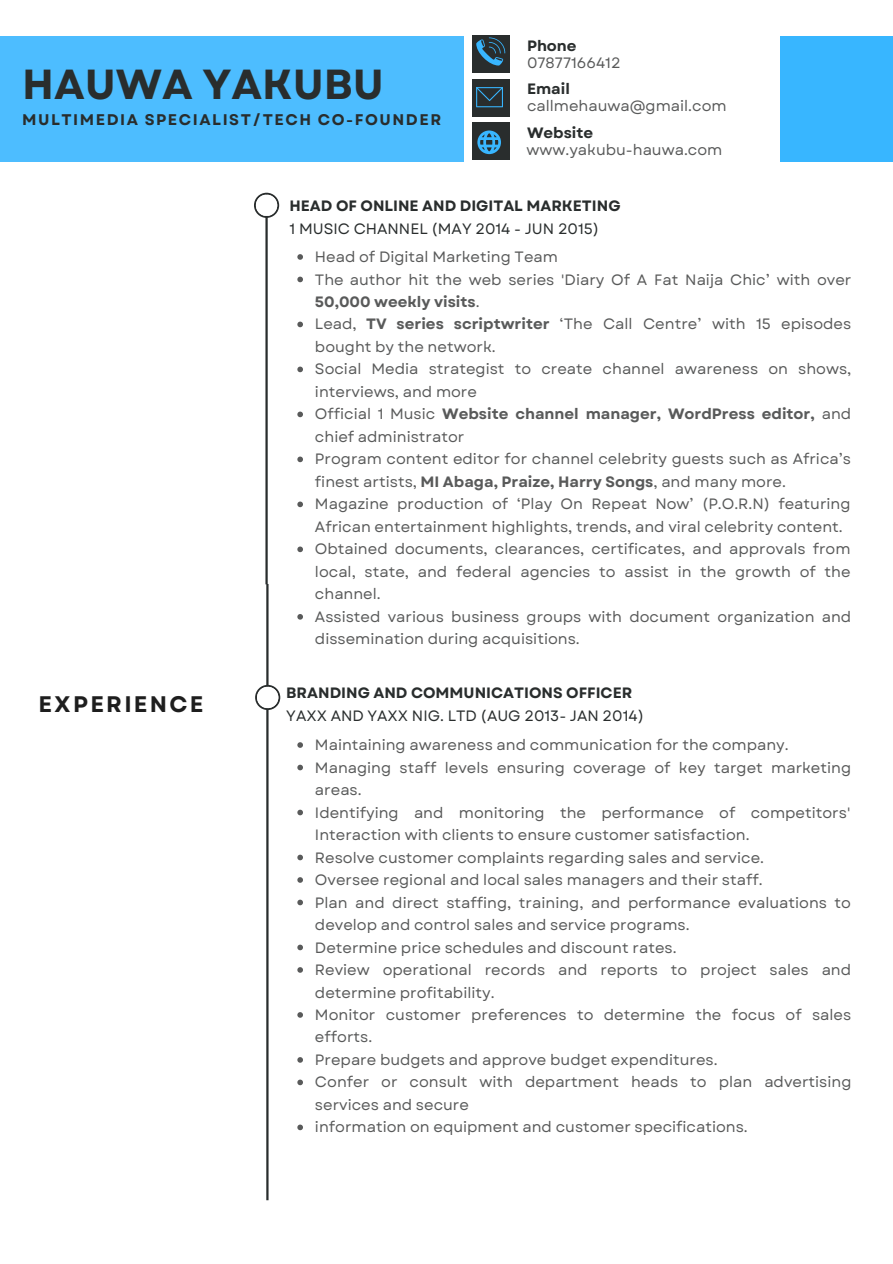
<style>
.page{position:relative;width:893px;height:1264px;background:#fff}
.page>*{position:absolute;margin:0;border:0;box-sizing:border-box;transform-origin:0 0}
.t1{font:700 42px "Garet";color:#292d2d}
.t2{font:700 22.5px "Garet";letter-spacing:.1em;color:#1e1e1e}
.t3{font:700 15.45px "Garet";letter-spacing:.1em;color:#292d2d}
.t4{font:15px/22.5px "Garet";color:#595a5a}
.t5{font:700 15px "Garet";color:#292d2d}
.t6{font:15px "Garet";color:#292d2d}
.s1{font-weight:700}
</style>
<div class="page">
<div style="left:0;top:36px;width:464px;height:126px;background:#4dbdff"></div>
<div style="left:780px;top:36px;width:112px;height:126px;background:#38b6ff"></div>
<div style="left:472px;top:36px;width:37px;height:37px;background:#292d2d"></div>
<div style="left:472px;top:79px;width:37px;height:37px;background:#292d2d"></div>
<div style="left:472px;top:123px;width:37px;height:37px;background:#292d2d"></div>
<svg style="left:297px;top:254px;width:6px;height:6px"></svg>
<svg style="left:297px;top:277px;width:6px;height:5px"></svg>
<svg style="left:297px;top:321px;width:6px;height:6px"></svg>
<svg style="left:297px;top:366px;width:6px;height:6px"></svg>
<svg style="left:297px;top:411px;width:6px;height:6px"></svg>
<svg style="left:297px;top:456px;width:6px;height:6px"></svg>
<svg style="left:297px;top:501px;width:6px;height:6px"></svg>
<svg style="left:297px;top:546px;width:6px;height:6px"></svg>
<svg style="left:297px;top:614px;width:6px;height:5px"></svg>
<hr style="left:265px;top:193px;width:3px;height:391px;background:#292d2d">
<svg style="left:254px;top:193px;width:25px;height:25px"></svg>
<div style="left:256px;top:195px;width:21px;height:21px;background:#fff;border-radius:50%"></div>
<hr style="left:266px;top:584px;width:2px;height:616px;background:#292d2d">
<svg style="left:255px;top:685px;width:25px;height:25px"></svg>
<div style="left:257px;top:686px;width:21px;height:22px;background:#fff;border-radius:50%"></div>
<svg style="left:297px;top:742px;width:6px;height:5px"></svg>
<svg style="left:297px;top:764px;width:6px;height:6px"></svg>
<svg style="left:297px;top:809px;width:6px;height:6px"></svg>
<svg style="left:297px;top:854px;width:6px;height:6px"></svg>
<svg style="left:297px;top:877px;width:6px;height:5px"></svg>
<svg style="left:297px;top:899px;width:6px;height:6px"></svg>
<svg style="left:297px;top:944px;width:6px;height:6px"></svg>
<svg style="left:297px;top:967px;width:6px;height:5px"></svg>
<svg style="left:297px;top:1012px;width:6px;height:5px"></svg>
<svg style="left:297px;top:1057px;width:6px;height:5px"></svg>
<svg style="left:297px;top:1079px;width:6px;height:6px"></svg>
<svg style="left:297px;top:1124px;width:6px;height:6px"></svg>
<svg style="left:477px;top:130px;width:24px;height:24px"></svg>
<svg style="left:476px;top:87px;width:27px;height:20px"></svg>
<svg style="left:476px;top:37px;width:29px;height:29px"></svg>
<h1 class="t1" style="left:22px;top:54px;width:363px">HAUWA YAKUBU</h1>
<p class="t3" style="left:22px;top:109px;width:420px">MULTIMEDIA SPECIALIST/TECH CO-FOUNDER</p>
<p class="t5" style="left:527px;top:34px;width:51px">Phone</p>
<p class="t5" style="left:527px;top:78px;width:44px">Email</p>
<p class="t5" style="left:527px;top:122px;width:68px">Website</p>
<p class="t4" style="left:527px;top:51px;width:95px">07877166412</p>
<p class="t4" style="left:527px;top:95px;width:201px">callmehauwa@gmail.com</p>
<p class="t4" style="left:526px;top:138px;width:197px">www.yakubu-hauwa.com</p>
<p class="t5" style="left:289px;top:195px;width:332px">HEAD OF ONLINE AND DIGITAL MARKETING</p>
<p class="t6" style="left:289px;top:218px;width:311px">1 MUSIC CHANNEL (MAY 2014 - JUN 2015)</p>
<h2 class="t2" style="left:38px;top:688px;width:166px">EXPERIENCE</h2>
<p class="t4" style="left:315px;top:245px;width:538px">Head of Digital Marketing Team<br>The author hit the web series 'Diary Of A Fat Naija Chic’ with over <span class="s1">50,000 weekly visits</span>.<br>Lead, <span class="s1">TV series scriptwriter</span> ‘The Call Centre’ with 15 episodes bought by the network.<br>Social Media strategist to create channel awareness on shows, interviews, and more<br>Official 1 Music <span class="s1">Website channel manager, WordPress editor,</span> and chief administrator<br>Program content editor for channel celebrity guests such as Africa’s finest artists, <span class="s1">MI Abaga, Praize, Harry Songs</span>, and many more.<br>Magazine production of ‘Play On Repeat Now’ (P.O.R.N) featuring African entertainment highlights, trends, and viral celebrity content.<br>Obtained documents, clearances, certificates, and approvals from local, state, and federal agencies to assist in the growth of the channel.<br>Assisted various business groups with document organization and dissemination during acquisitions.</p>
<p class="t5" style="left:286px;top:682px;width:347px">BRANDING AND COMMUNICATIONS OFFICER</p>
<p class="t6" style="left:286px;top:704px;width:359px">YAXX AND YAXX NIG. LTD (AUG 2013- JAN 2014)</p>
<p class="t4" style="left:315px;top:733px;width:538px">Maintaining awareness and communication for the company.<br>Managing staff levels ensuring coverage of key target marketing areas.<br>Identifying and monitoring the performance of competitors' Interaction with clients to ensure customer satisfaction.<br>Resolve customer complaints regarding sales and service.<br>Oversee regional and local sales managers and their staff.<br>Plan and direct staffing, training, and performance evaluations to develop and control sales and service programs.<br>Determine price schedules and discount rates.<br>Review operational records and reports to project sales and determine profitability.<br>Monitor customer preferences to determine the focus of sales efforts.<br>Prepare budgets and approve budget expenditures.<br>Confer or consult with department heads to plan advertising services and secure<br>information on equipment and customer specifications.</p>
</div>
